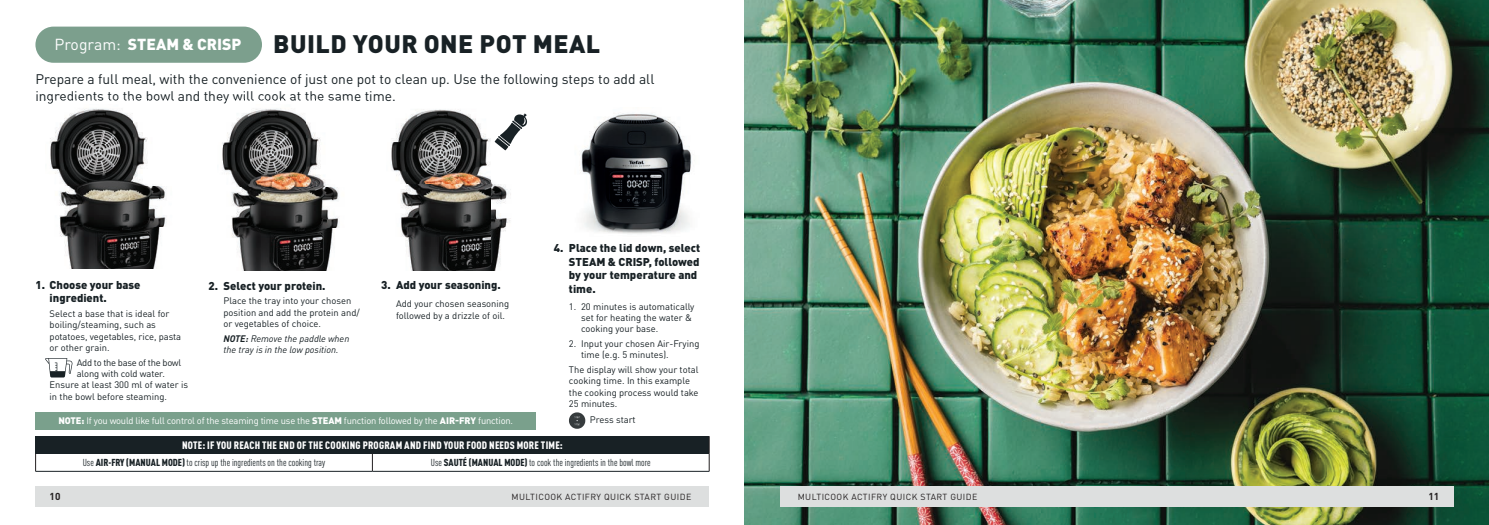
<style>
.page{position:relative;width:1489px;height:525px;background:#fff}
.page>*{position:absolute;margin:0;border:0;box-sizing:border-box;transform-origin:0 0}
.t1{font:900 25px "DIN Pro";letter-spacing:.02em;color:#182125}
.t2{font:900 15.75px "DIN Pro";color:#fff}
.t3{font:13.75px/16.5px "DIN Pro";color:#182125}
.t4{font:900 11.25px/13.5px "DIN Pro";color:#182125}
.t5{font:900 condensed 10.62px "DIN Pro";letter-spacing:.02em;color:#fff}
.t6{font:condensed 10px "DIN Pro";color:#182125}
.t7{font:700 10px "DIN Pro";color:#231f20}
.t8{font:9.38px/11.2px "DIN Pro";color:#182125}
.t9{font:9.38px "DIN Pro";letter-spacing:-.02em;color:#fff}
.t10{font:italic 9.38px/11.2px "DIN Pro";color:#182125}
.t11{font:9.38px "DIN Pro";letter-spacing:-.03em;color:#182125}
.t12{font:8.75px "DIN Pro";letter-spacing:.05em;color:#231f20}
.s1{font-weight:400}
.s2{font-weight:700}
.s3{font-weight:900}
</style>
<div class="page">
<div style="left:35px;top:485px;width:674px;height:21px;background:#dddfdf"></div>
<img style="left:391px;top:109px;width:120px;height:161px">
<img style="left:581px;top:113px;width:111px;height:121px">
<img style="left:744px;top:0;width:744px;height:524px">
<div style="left:780px;top:485px;width:673px;height:21px;background:#dddfdf"></div>
<div style="left:35px;top:27px;width:227px;height:36px;background:#7c9f8d;border-radius:18px"></div>
<svg style="left:569px;top:412px;width:16px;height:16px"></svg>
<img style="left:50px;top:108px;width:116px;height:161px">
<img style="left:45px;top:99px;width:129px;height:5px">
<img style="left:222px;top:108px;width:117px;height:162px">
<img style="left:217px;top:99px;width:132px;height:5px">
<div style="left:35px;top:412px;width:501px;height:17px;background:#7aa08c"></div>
<svg style="left:45px;top:358px;width:28px;height:19px"></svg>
<div style="left:36px;top:436px;width:673px;height:17px;background:#182125"></div>
<svg style="left:709px;top:436px;width:1px;height:35px"></svg>
<svg style="left:372px;top:453px;width:1px;height:18px"></svg>
<hr style="left:35px;top:471px;width:337px;height:1px;background:#182125">
<hr style="left:372px;top:471px;width:337px;height:1px;background:#182125">
<svg style="left:35px;top:436px;width:1px;height:35px"></svg>
<svg style="left:494px;top:113px;width:33px;height:37px"></svg>
<h1 class="t1" style="left:273px;top:23px;width:328px">BUILD YOUR ONE POT MEAL</h1>
<h3 class="t3" style="left:35px;top:69px;width:620px">Prepare a full meal, with the convenience of just one pot to clean up. Use the following steps to add all ingredients to the bowl and they will cook at the same time.</h3>
<h2 class="t2" style="left:55px;top:31px;width:188px"><span class="s1">Program:</span> STEAM &amp; CRISP</h2>
<p class="t4" style="left:569px;top:240px;width:133px;text-indent:-15px">4. Place the lid down, select<br>STEAM &amp; CRISP, followed by your temperature and time.</p>
<p class="t8" style="left:581px;top:300px;width:115px;text-indent:-12px">1. 20 minutes is automatically set for heating the water &amp; cooking your base.</p>
<p class="t8" style="left:581px;top:337px;width:120px;text-indent:-12px">2. Input your chosen Air-Frying time (e.g. 5 minutes).</p>
<p class="t8" style="left:569px;top:363px;width:131px">The display will show your total cooking time. In this example the cooking process would take<br>25 minutes.</p>
<p class="t8" style="left:590px;top:412px;width:47px">Press start</p>
<p class="t4" style="left:50px;top:276px;width:92px;text-indent:-14px">1. Choose your base ingredient.</p>
<p class="t8" style="left:50px;top:307px;width:133px">Select a base that is ideal for boiling/steaming, such as potatoes, vegetables, rice, pasta or other grain.</p>
<p class="t11" style="left:77px;top:355px;width:106px">Add to the base of the bowl</p>
<p class="t8" style="left:77px;top:367px;width:90px">along with cold water.</p>
<p class="t8" style="left:50px;top:378px;width:140px">Ensure at least 300 ml of water is</p>
<p class="t8" style="left:50px;top:389px;width:119px">in the bowl before steaming.</p>
<p class="t4" style="left:381px;top:276px;width:121px">3. Add your seasoning.</p>
<p class="t8" style="left:396px;top:297px;width:115px">Add your chosen seasoning followed by a drizzle of oil.</p>
<p class="t4" style="left:208px;top:277px;width:119px">2. Select your protein.</p>
<p class="t8" style="left:223px;top:294px;width:138px">Place the tray into your chosen position and add the protein and/ or vegetables of choice.</p>
<p class="t10" style="left:223px;top:332px;width:127px"><span class="s2">NOTE:</span> Remove the paddle when the tray is in the low position.</p>
<p class="t9" style="left:59px;top:413px;width:456px"><span class="s3">NOTE:</span> If you would like full control of the steaming time use the <span class="s3">STEAM</span> function followed by the <span class="s3">AIR-FRY</span> function.</p>
<p class="t5" style="left:182px;top:436px;width:382px">NOTE: IF YOU REACH THE END OF THE COOKING PROGRAM AND FIND YOUR FOOD NEEDS MORE TIME:</p>
<p class="t6" style="left:83px;top:455px;width:244px">Use <span class="s3">AIR-FRY (MANUAL MODE)</span> to crisp up the ingredients on the cooking tray</p>
<p class="t6" style="left:431px;top:455px;width:221px">Use <span class="s3">SAUTÉ (MANUAL MODE)</span> to cook the ingredients in the bowl more</p>
<p class="t12" style="left:511px;top:489px;width:181px">MULTICOOK ACTIFRY QUICK START GUIDE</p>
<p class="t7" style="left:50px;top:487px;width:12px">10</p>
<p class="t12" style="left:797px;top:489px;width:181px">MULTICOOK ACTIFRY QUICK START GUIDE</p>
<p class="t7" style="left:1428px;top:487px;width:12px">11</p>
</div>
